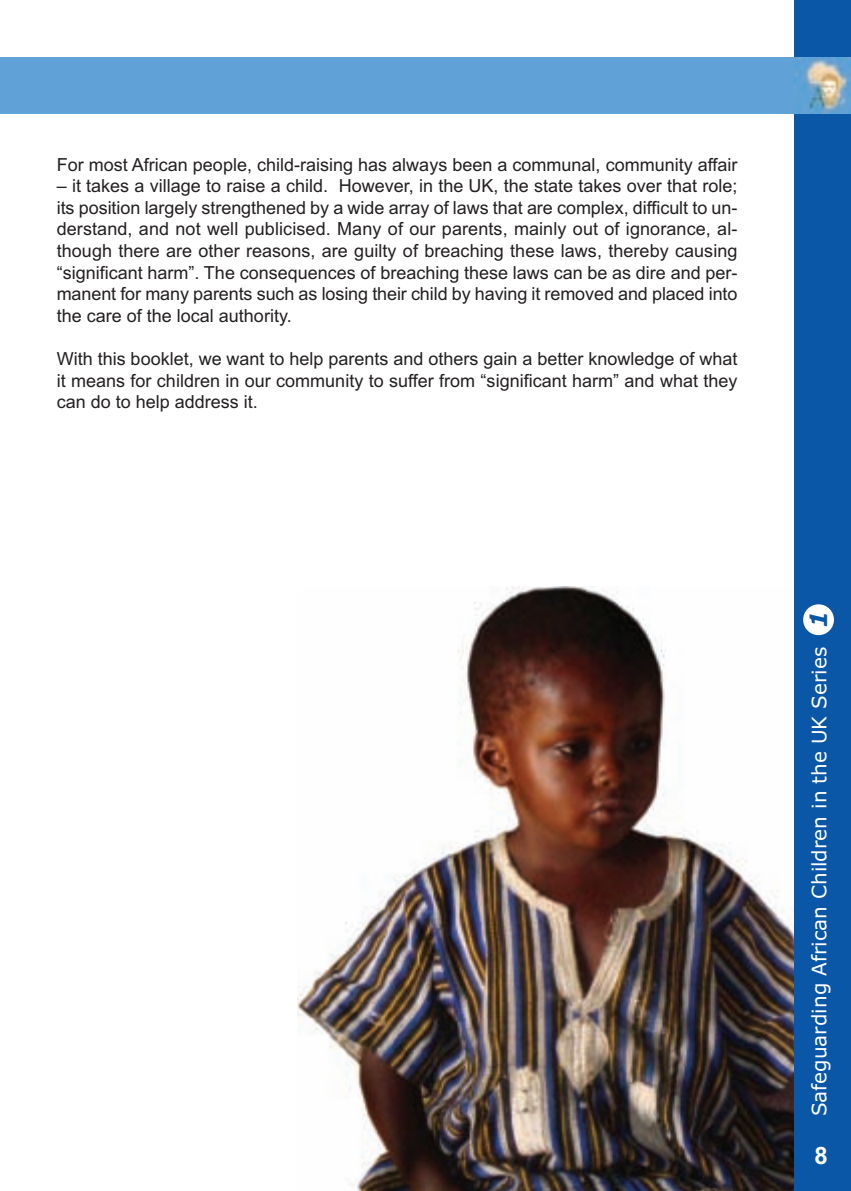
<style>
.page{position:relative;width:851px;height:1191px;background:#fff}
.page>*{position:absolute;margin:0;border:0;box-sizing:border-box;transform-origin:0 0}
.t1{font:700 24px "Arial";color:#fff}
.t2{font:20px "Verdana";color:#fff}
.t3{font:18px/21.6px "Arial";color:#231f20;text-align:justify}
.s1{font-weight:700;font-style:italic;font-size:24px;color:#0a57a8}
</style>
<div class="page">
<img style="left:297px;top:586px;width:497px;height:605px">
<div style="left:794px;top:0;width:56px;height:1191px;background:#0a57a8"></div>
<div style="left:803px;top:604px;width:30px;height:31px;background:#fff;border-radius:50%"></div>
<div style="left:0;top:57px;width:850px;height:57px;background:#60a2d8"></div>
<p class="t3" style="left:57px;top:154px;width:682px">For most African people, child-raising has always been a communal, community affair</p>
<p class="t3" style="left:57px;top:175px;width:682px">– it takes a village to raise a child. However, in the UK, the state takes over that role; its position largely strengthened by a wide array of laws that are complex, difficult to un&shy;derstand, and not well publicised. Many of our parents, mainly out of ignorance, al&shy;though there are other reasons, are guilty of breaching these laws, thereby causing “significant harm”. The consequences of breaching these laws can be as dire and per&shy;manent for many parents such as losing their child by having it removed and placed into the care of the local authority.</p>
<p class="t3" style="left:57px;top:348px;width:682px">With this booklet, we want to help parents and others gain a better knowledge of what it means for children in our community to suffer from “significant harm” and what they can do to help address it.</p>
<p class="t2" style="left:807px;top:1116px;width:507px;rotate:-90deg">Safeguarding African Children in the UK Series <span class="s1">1</span></p>
<h1 class="t1" style="left:814px;top:1141px;width:15px">8</h1>
</div>
